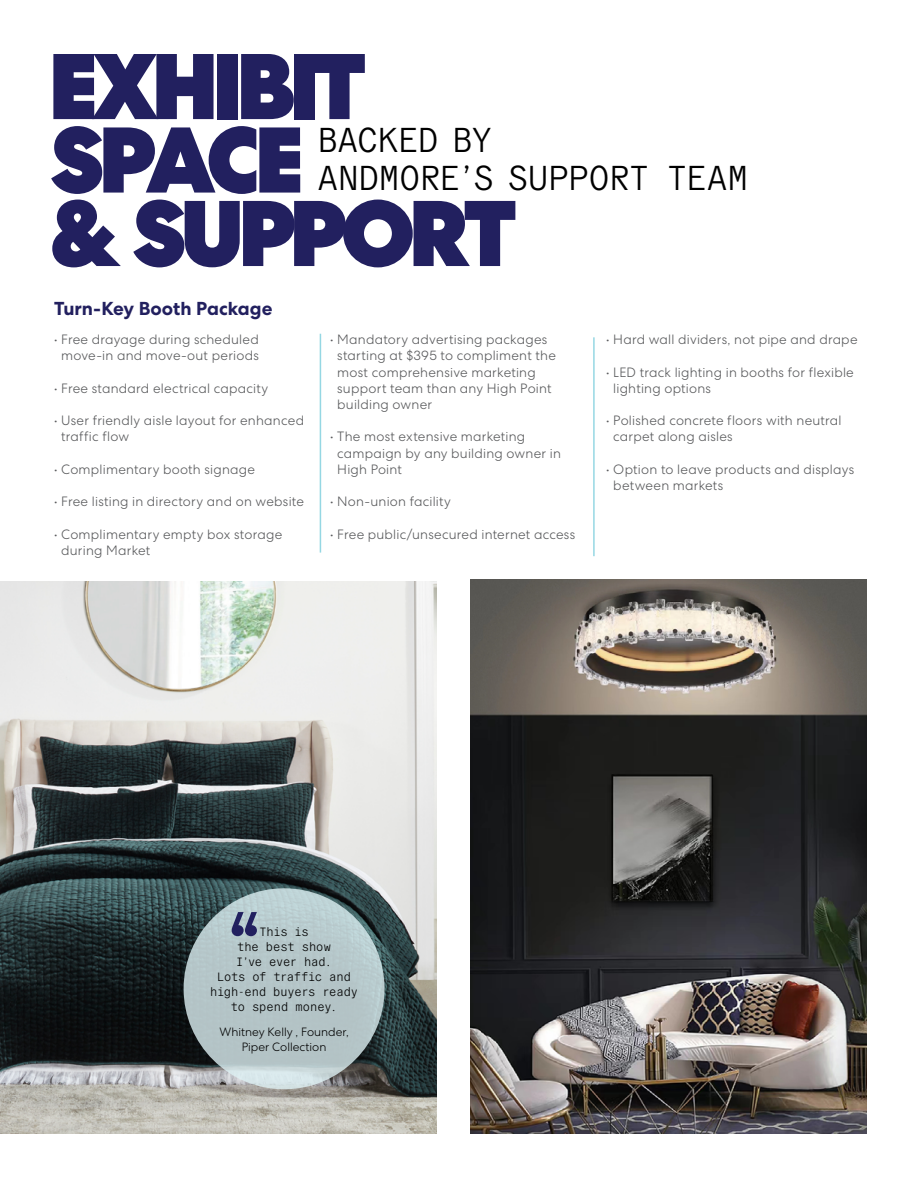
<style>
.page{position:relative;width:918px;height:1188px;background:#fff}
.page>*{position:absolute;margin:0;border:0;box-sizing:border-box;transform-origin:0 0}
.t1{font:900 93px/73.5px "Centra Andmore";letter-spacing:-.03em;color:#22205f}
.t2{font:300 34.5px/37.5px "General Grotesque Mono";letter-spacing:-.015em;color:#000}
.t3{font:700 18.75px "Centra Andmore";color:#22205f}
.t4{font:300 13.5px/16.2px "Centra Andmore";letter-spacing:.015em;color:#58595b}
.t5{font:300 12px/15px "General Grotesque Mono";letter-spacing:-.01em;color:#000;text-align:center}
.t6{font:300 12px/14.4px "Centra Andmore";color:#000;text-align:center}
</style>
<div class="page">
<img style="left:471px;top:580px;width:396px;height:553px">
<img style="left:0;top:582px;width:436px;height:552px">
<svg style="left:184px;top:888px;width:201px;height:201px;background:#b7c8cb"></svg>
<svg style="left:232px;top:912px;width:25px;height:24px"></svg>
<hr style="left:320px;top:334px;width:1px;height:219px;background:#95d7e3">
<hr style="left:593px;top:337px;width:2px;height:219px;background:#95d7e3">
<h1 class="t1" style="left:51px;top:51px;width:467px">EXHIBIT<br>SPACE<br>&amp; SUPPORT</h1>
<h2 class="t2" style="left:318px;top:119px;width:432px">BACKED BY<br>ANDMORE’S SUPPORT TEAM</h2>
<h3 class="t3" style="left:54px;top:297px;width:220px">Turn-Key Booth Package</h3>
<p class="t4" style="left:54px;top:332px;width:206px;text-align:center">• Free drayage during scheduled move-in and move-out periods</p>
<p class="t4" style="left:54px;top:380px;width:216px">• Free standard electrical capacity</p>
<p class="t4" style="left:61px;top:413px;width:244px;text-indent:-7px">• User friendly aisle layout for enhanced traffic flow</p>
<p class="t4" style="left:54px;top:461px;width:202px">• Complimentary booth signage</p>
<p class="t4" style="left:54px;top:494px;width:251px">• Free listing in directory and on website</p>
<p class="t4" style="left:61px;top:526px;width:223px;text-indent:-7px">• Complimentary empty box storage during Market</p>
<p class="t4" style="left:337px;top:332px;width:220px;text-indent:-7px">• Mandatory advertising packages starting at $395 to compliment the most comprehensive marketing support team than any High Point building owner</p>
<p class="t4" style="left:337px;top:429px;width:225px;text-indent:-7px">• The most extensive marketing campaign by any building owner in<br>High Point</p>
<p class="t4" style="left:330px;top:494px;width:122px">• Non-union facility</p>
<p class="t4" style="left:330px;top:526px;width:247px">• Free public/unsecured internet access</p>
<p class="t4" style="left:606px;top:332px;width:253px">• Hard wall dividers, not pipe and drape</p>
<p class="t4" style="left:613px;top:364px;width:242px;text-indent:-7px">• LED track lighting in booths for flexible lighting options</p>
<p class="t4" style="left:613px;top:413px;width:230px;text-indent:-7px">• Polished concrete floors with neutral carpet along aisles</p>
<p class="t4" style="left:613px;top:461px;width:242px;text-indent:-7px">• Option to leave products and displays between markets</p>
<p class="t5" style="left:210px;top:923px;width:149px">This is<br>the best show<br>I’ve ever had.<br>Lots of traffic and high-end buyers ready to spend money.</p>
<p class="t6" style="left:219px;top:1025px;width:131px">Whitney Kelly , Founder,<br>Piper Collection</p>
</div>
